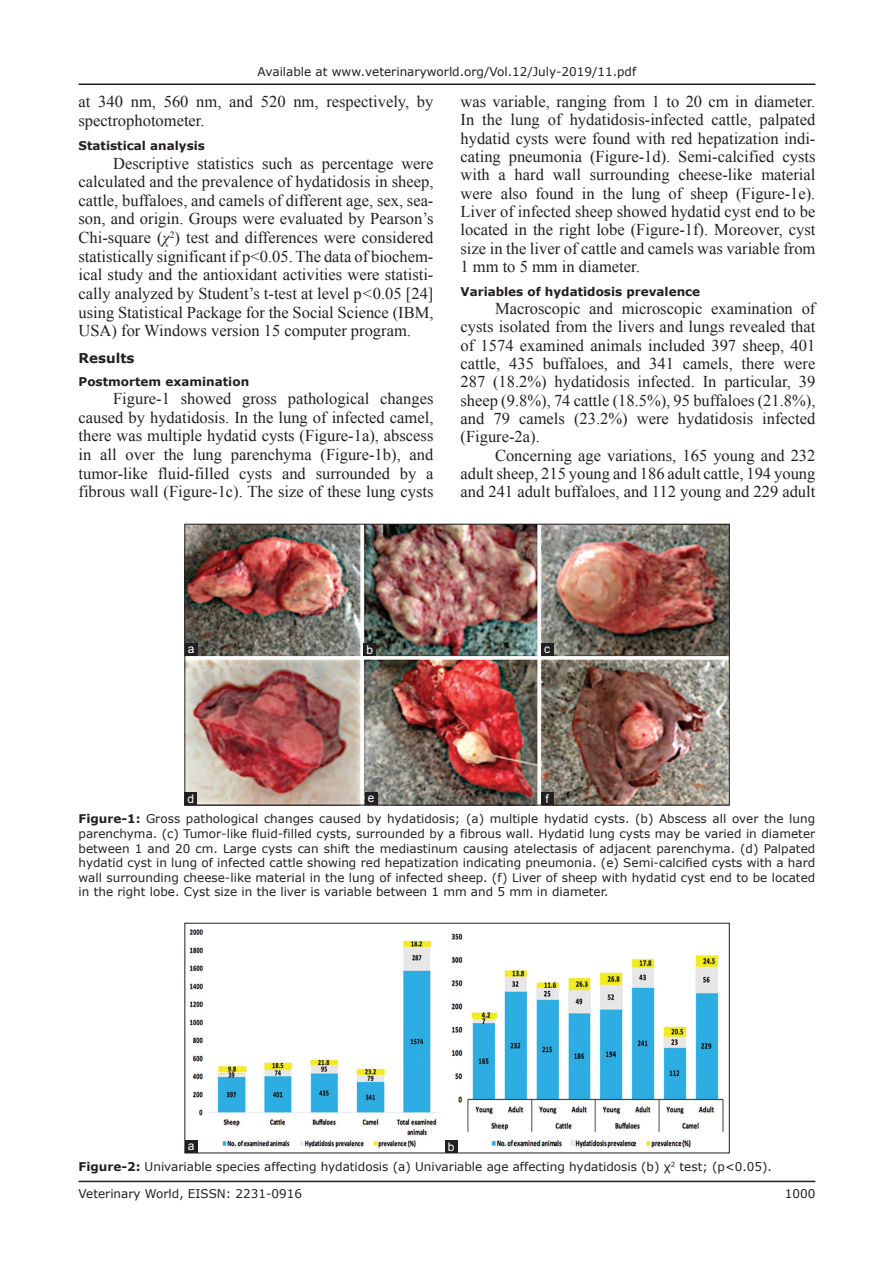
<style>
.page{position:relative;width:894px;height:1263px;background:#fff}
.page>*{position:absolute;margin:0;border:0;box-sizing:border-box;transform-origin:0 0}
.TX{font:16.5px/18.3px "Times New Roman";color:#231f20;text-align:justify}
.t1{font:700 13.5px "Verdana";color:#231f20}
.FGC{font:12px/14.5px "Verdana";color:#231f20;text-align:justify}
.H2_Above_H1{font:700 12px "Verdana";color:#231f20}
.RF{font:12px "Verdana";color:#231f20}
.LABEL{font:12px "Arial";color:#fff}
.s1{font-style:italic}
.s2{font-weight:700}
</style>
<div class="page">
<hr style="left:78px;top:1180px;width:737px;height:2px;background:#231f20">
<hr style="left:78px;top:83px;width:737px;height:2px;background:#231f20">
<img style="left:189px;top:929px;width:535px;height:222px">
<div style="left:444px;top:1140px;width:13px;height:12px;background:#231f20"></div>
<div style="left:185px;top:1140px;width:13px;height:12px;background:#231f20"></div>
<img style="left:186px;top:526px;width:541px;height:277px">
<div style="left:184px;top:524px;width:545px;height:281px;border:1px solid #231f20"></div>
<div style="left:184px;top:792px;width:13px;height:13px;background:#231f20"></div>
<div style="left:540px;top:643px;width:13px;height:13px;background:#231f20"></div>
<div style="left:363px;top:643px;width:13px;height:13px;background:#231f20"></div>
<div style="left:540px;top:792px;width:13px;height:13px;background:#231f20"></div>
<div style="left:185px;top:643px;width:12px;height:13px;background:#231f20"></div>
<div style="left:364px;top:792px;width:13px;height:13px;background:#231f20"></div>
<p class="FGC" style="left:257px;top:64px;width:380px">Available at www.veterinaryworld.org/Vol.12/July-2019/11.pdf</p>
<p class="TX" style="left:78px;top:92px;width:356px">at 340 nm, 560 nm, and 520 nm, respectively, by spectrophotometer.</p>
<h2 class="H2_Above_H1" style="left:78px;top:138px;width:128px">Statistical analysis</h2>
<p class="TX" style="left:78px;top:153px;width:356px;text-indent:34px">Descriptive statistics such as percentage were calculated and the prevalence of hydatidosis in sheep, cattle, buffaloes, and camels of different age, sex, sea&shy;son, and origin. Groups were evaluated by Pearson’s Chi-square (<span class="s1">χ</span><sup>2</sup>) test and differences were considered statistically significant if p&lt;0.05. The data of biochem&shy;ical study and the antioxidant activities were statisti&shy;cally analyzed by Student’s t-test at level p<span class="s1">&lt;</span>0.05 [24] using Statistical Package for the Social Science (IBM, USA) for Windows version 15 computer program.</p>
<h1 class="t1" style="left:78px;top:349px;width:57px">Results</h1>
<p class="H2_Above_H1" style="left:78px;top:373px;width:172px">Postmortem examination</p>
<p class="TX" style="left:78px;top:389px;width:356px;text-indent:34px">Figure-1 showed gross pathological changes caused by hydatidosis. In the lung of infected camel, there was multiple hydatid cysts (Figure-1a), abscess in all over the lung parenchyma (Figure-1b), and tumor-like fluid-filled cysts and surrounded by a fibrous wall (Figure-1c). The size of these lung cysts</p>
<p class="TX" style="left:460px;top:92px;width:356px">was variable, ranging from 1 to 20 cm in diameter.<br>In the lung of hydatidosis-infected cattle, palpated hydatid cysts were found with red hepatization indi&shy;cating pneumonia (Figure-1d). Semi-calcified cysts with a hard wall surrounding cheese-like material were also found in the lung of sheep (Figure-1e).<br>Liver of infected sheep showed hydatid cyst end to be located in the right lobe (Figure-1f). Moreover, cyst size in the liver of cattle and camels was variable from 1 mm to 5 mm in diameter.</p>
<h2 class="H2_Above_H1" style="left:460px;top:284px;width:241px">Variables of hydatidosis prevalence</h2>
<p class="TX" style="left:460px;top:299px;width:356px;text-indent:34px">Macroscopic and microscopic examination of cysts isolated from the livers and lungs revealed that of 1574 examined animals included 397 sheep, 401 cattle, 435 buffaloes, and 341 camels, there were 287 (18.2%) hydatidosis infected. In particular, 39 sheep (9.8%), 74 cattle (18.5%), 95 buffaloes (21.8%), and 79 camels (23.2%) were hydatidosis infected (Figure-2a).</p>
<p class="TX" style="left:460px;top:445px;width:356px;text-indent:34px">Concerning age variations, 165 young and 232 adult sheep, 215 young and 186 adult cattle, 194 young and 241 adult buffaloes, and 112 young and 229 adult</p>
<p class="LABEL" style="left:188px;top:640px;width:8px">a</p>
<p class="LABEL" style="left:187px;top:791px;width:8px">d</p>
<p class="LABEL" style="left:366px;top:641px;width:8px">b</p>
<p class="LABEL" style="left:544px;top:640px;width:7px">c</p>
<p class="LABEL" style="left:367px;top:790px;width:8px">e</p>
<p class="LABEL" style="left:545px;top:791px;width:5px">f</p>
<p class="FGC" style="left:78px;top:811px;width:738px"><span class="s2">Figure-1:</span> Gross pathological changes caused by hydatidosis; (a) multiple hydatid cysts. (b) Abscess all over the lung parenchyma. (c) Tumor-like fluid-filled cysts, surrounded by a fibrous wall. Hydatid lung cysts may be varied in diameter between 1 and 20 cm. Large cysts can shift the mediastinum causing atelectasis of adjacent parenchyma. (d) Palpated hydatid cyst in lung of infected cattle showing red hepatization indicating pneumonia. (e) Semi-calcified cysts with a hard wall surrounding cheese-like material in the lung of infected sheep. (f) Liver of sheep with hydatid cyst end to be located in the right lobe. Cyst size in the liver is variable between 1 mm and 5 mm in diameter.</p>
<p class="LABEL" style="left:188px;top:1137px;width:8px">a</p>
<p class="LABEL" style="left:447px;top:1138px;width:8px">b</p>
<p class="FGC" style="left:78px;top:1159px;width:694px"><span class="s2">Figure-2:</span> Univariable species affecting hydatidosis (a) Univariable age affecting hydatidosis (b) χ<sup>2</sup> test; (p&lt;0.05).</p>
<p class="RF" style="left:78px;top:1185px;width:225px">Veterinary World, EISSN: 2231-0916</p>
<p class="RF" style="left:784px;top:1185px;width:32px">1000</p>
</div>
